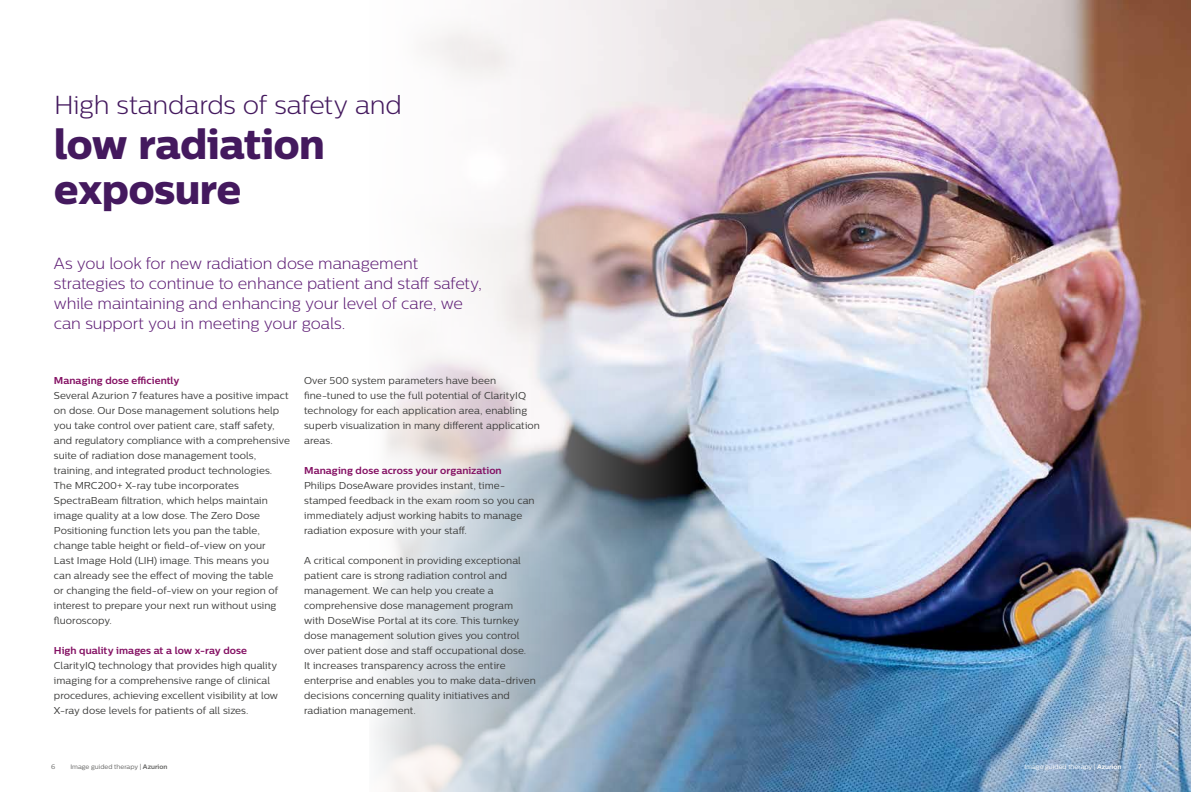
<style>
.page{position:relative;width:1191px;height:792px;background:#fff}
.page>*{position:absolute;margin:0;border:0;box-sizing:border-box;transform-origin:0 0}
.t1{font:42px/45px "Centrale Sans X Bold";letter-spacing:-.015em;color:#44195e}
.t2{font:300 26px "Centrale Sans";letter-spacing:-.01em;color:#44195e}
.t3{font:300 16px/20px "Centrale Sans";letter-spacing:-.005em;color:#5f1f76}
.t4{font:10px/15px "Centrale Sans";letter-spacing:.005em;color:#3c3c3b}
.t5{font:700 10px "Centrale Sans";letter-spacing:.005em;color:#841063}
.t6{font:6.5px "Centrale Sans";color:#636362}
.t7{font:6.5px "Centrale Sans";color:#fff}
.s1{font-weight:700}
</style>
<div class="page">
<img style="left:697px;top:0;width:494px;height:792px">
<svg style="left:375px;top:0;width:322px;height:792px"></svg>
<h2 class="t2" style="left:54px;top:90px;width:349px">High standards of safety and</h2>
<h1 class="t1" style="left:54px;top:121px;width:272px">low radiation exposure</h1>
<h3 class="t3" style="left:54px;top:253px;width:429px">As you look for new radiation dose management strategies to continue to enhance patient and staff safety, while maintaining and enhancing your level of care, we can support you in meeting your goals.</h3>
<p class="t5" style="left:54px;top:374px;width:127px">Managing dose efficiently</p>
<p class="t4" style="left:54px;top:388px;width:237px">Several Azurion 7 features have a positive impact on dose. Our Dose management solutions help you take control over patient care, staff safety, and regulatory compliance with a comprehensive suite of radiation dose management tools, training, and integrated product technologies.<br>The MRC200+ X-ray tube incorporates SpectraBeam filtration, which helps maintain image quality at a low dose. The Zero Dose Positioning function lets you pan the table, change table height or field-of-view on your<br>Last Image Hold (LIH) image. This means you<br>can already see the effect of moving the table<br>or changing the field-of-view on your region of interest to prepare your next run without using fluoroscopy.</p>
<p class="t5" style="left:54px;top:644px;width:195px">High quality images at a low x-ray dose</p>
<p class="t4" style="left:54px;top:658px;width:226px">ClarityIQ technology that provides high quality imaging for a comprehensive range of clinical procedures, achieving excellent visibility at low X-ray dose levels for patients of all sizes.</p>
<p class="t4" style="left:304px;top:373px;width:237px">Over 500 system parameters have been fine-tuned to use the full potential of ClarityIQ technology for each application area, enabling superb visualization in many different application areas.</p>
<p class="t5" style="left:304px;top:464px;width:199px">Managing dose across your organization</p>
<p class="t4" style="left:304px;top:478px;width:232px">Philips DoseAware provides instant, time&shy;stamped feedback in the exam room so you can immediately adjust working habits to manage radiation exposure with your staff.</p>
<p class="t4" style="left:304px;top:553px;width:233px">A critical component in providing exceptional patient care is strong radiation control and management. We can help you create a comprehensive dose management program with DoseWise Portal at its core. This turnkey dose management solution gives you control over patient dose and staff occupational dose.<br>It increases transparency across the entire enterprise and enables you to make data-driven decisions concerning quality initiatives and radiation management.</p>
<p class="t6" style="left:51px;top:763px;width:6px">6</p>
<p class="t6" style="left:70px;top:763px;width:99px">Image guided therapy | <span class="s1">Azurion</span></p>
<p class="t7" style="left:1024px;top:763px;width:99px">Image guided therapy | <span class="s1">Azurion</span></p>
<p class="t7" style="left:1138px;top:763px;width:5px">7</p>
</div>
